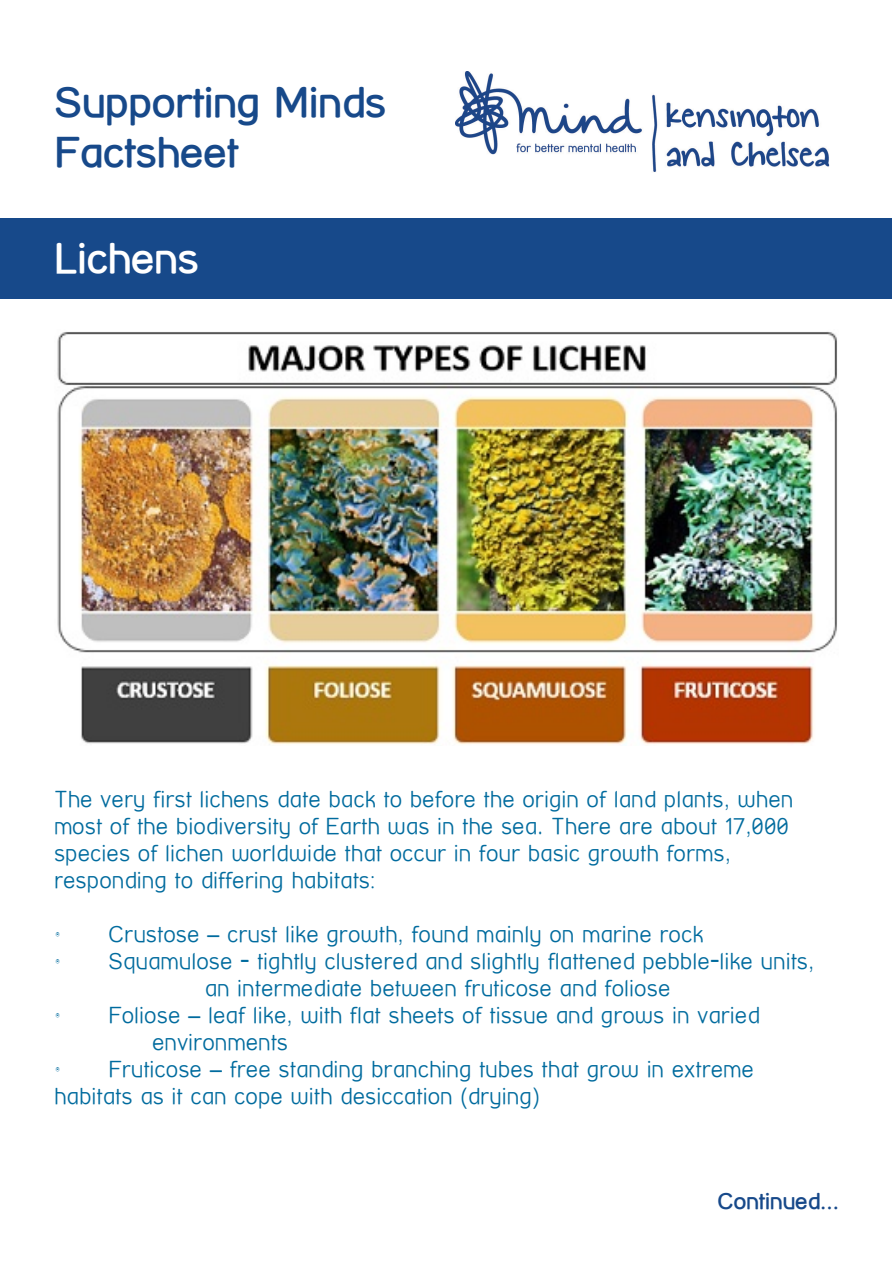
<style>
.page{position:relative;width:893px;height:1263px;background:#fff}
.page>*{position:absolute;margin:0;border:0;box-sizing:border-box;transform-origin:0 0}
.t1{font:700 42px "Street Corner";color:#17498a}
.t2{font:700 42px "Street Corner";color:#fff}
.t3{font:100 22.5px/27px "Street Corner";color:#006b9e}
.t4{font:700 22.5px "Street Corner";color:#17498a}
</style>
<div class="page">
<img style="left:455px;top:72px;width:375px;height:100px">
<div style="left:1px;top:218px;width:891px;height:80px;background:#17498a"></div>
<img style="left:57px;top:332px;width:780px;height:413px">
<p class="t1" style="left:54px;top:78px;width:334px">Supporting Minds</p>
<p class="t1" style="left:54px;top:128px;width:186px">Factsheet</p>
<p class="t2" style="left:54px;top:235px;width:146px">Lichens</p>
<p class="t3" style="left:54px;top:786px;width:741px">The very first lichens date back to before the origin of land plants, when most of the biodiversity of Earth was in the sea. There are about 17,000 species of lichen worldwide that occur in four basic growth forms, responding to differing habitats:</p>
<p class="t3" style="left:54px;top:921px;width:651px">• Crustose – crust like growth, found mainly on marine rock</p>
<p class="t3" style="left:54px;top:948px;width:762px">• Squamulose - tightly clustered and slightly flattened pebble-like units,</p>
<p class="t3" style="left:205px;top:975px;width:467px">an intermediate between fruticose and foliose</p>
<p class="t3" style="left:54px;top:1002px;width:707px">• Foliose – leaf like, with flat sheets of tissue and grows in varied</p>
<p class="t3" style="left:152px;top:1029px;width:138px">environments</p>
<p class="t3" style="left:54px;top:1056px;width:702px">• Fruticose – free standing branching tubes that grow in extreme habitats as it can cope with desiccation (drying)</p>
<p class="t4" style="left:718px;top:1188px;width:123px">Continued...</p>
</div>
